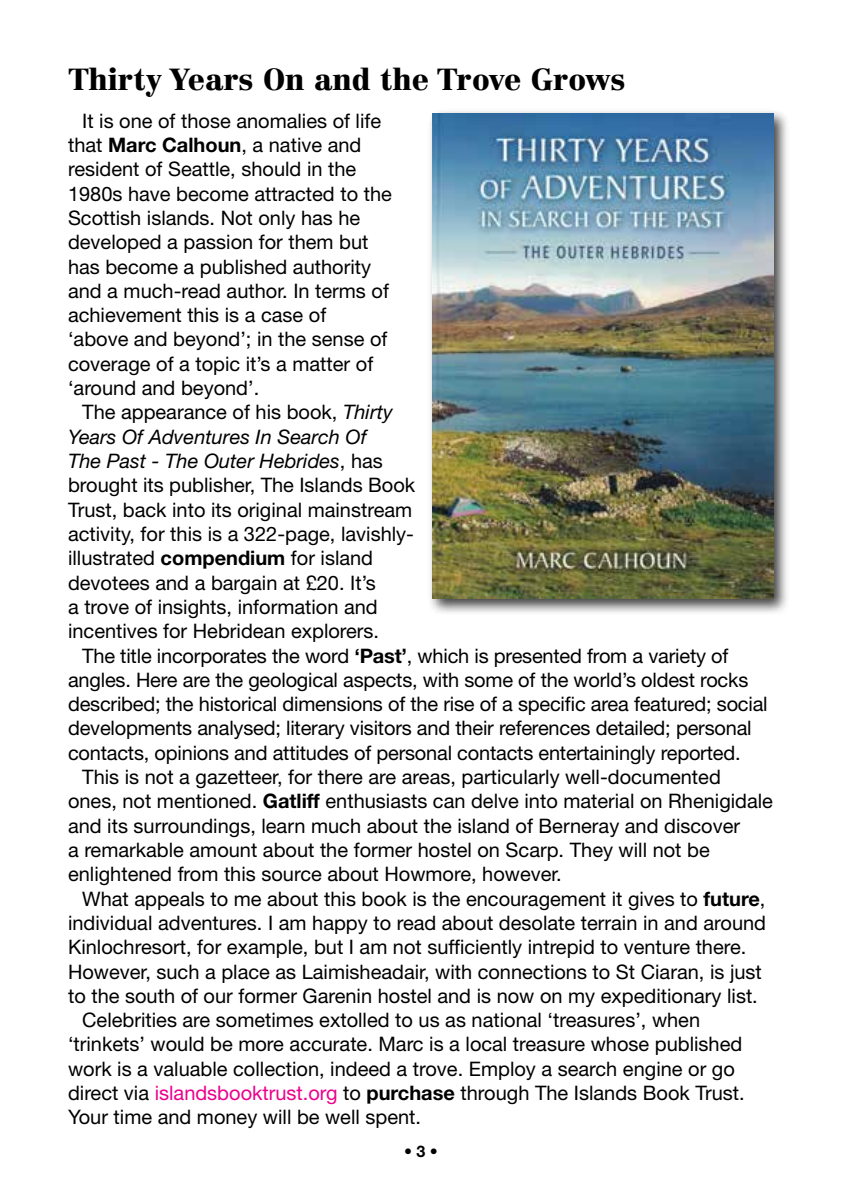
<style>
.page{position:relative;width:842px;height:1191px;background:#fff}
.page>*{position:absolute;margin:0;border:0;box-sizing:border-box;transform-origin:0 0}
.t1{font:900 30px "Centennial LT Std";color:#000}
.t2{font:20px/24.4px "Helvetica Neue LT Std";color:#000}
.t3{font:700 16px "Helvetica Neue LT Std";color:#000}
.s1{font-weight:700}
.s2{font-style:italic}
.s3{color:#ec008c}
</style>
<div class="page">
<div style="left:427px;top:108px;width:364px;height:507px;background:#000;opacity:.75"></div>
<img style="left:432px;top:113px;width:342px;height:486px">
<h1 class="t1" style="left:68px;top:61px;width:559px">Thirty Years On and the Trove Grows</h1>
<p class="t2" style="left:68px;top:108px;width:325px;text-indent:14px">It is one of those anomalies of life that <span class="s1">Marc Calhoun</span>, a native and resident of Seattle, should in the<br>1980s have become attracted to the<br>Scottish islands. Not only has he developed a passion for them but has become a published authority and a much-read author. In terms of achievement this is a case of<br>‘above and beyond’; in the sense of coverage of a topic it’s a matter of ‘around and beyond’.</p>
<p class="t2" style="left:68px;top:400px;width:349px;text-indent:14px">The appearance of his book, <span class="s2">Thirty Years Of Adventures In Search Of<br>The Past - The Outer Hebrides</span>, has brought its publisher, The Islands Book Trust, back into its original mainstream activity, for this is a 322-page, lavishly&shy;illustrated <span class="s1">compendium</span> for island devotees and a bargain at £20. It’s<br>a trove of insights, information and incentives for Hebridean explorers.</p>
<p class="t2" style="left:82px;top:643px;width:648px">The title incorporates the word <span class="s1">‘Past’</span>, which is presented from a variety of</p>
<p class="t2" style="left:68px;top:667px;width:682px">angles. Here are the geological aspects, with some of the world’s oldest rocks</p>
<p class="t2" style="left:68px;top:691px;width:701px">described; the historical dimensions of the rise of a specific area featured; social</p>
<p class="t2" style="left:68px;top:716px;width:685px">developments analysed; literary visitors and their references detailed; personal</p>
<p class="t2" style="left:68px;top:740px;width:674px">contacts, opinions and attitudes of personal contacts entertainingly reported.</p>
<p class="t2" style="left:82px;top:764px;width:640px">This is not a gazetteer, for there are areas, particularly well-documented</p>
<p class="t2" style="left:68px;top:788px;width:706px">ones, not mentioned. <span class="s1">Gatliff</span> enthusiasts can delve into material on Rhenigidale</p>
<p class="t2" style="left:68px;top:813px;width:673px">and its surroundings, learn much about the island of Berneray and discover</p>
<p class="t2" style="left:68px;top:837px;width:643px">a remarkable amount about the former hostel on Scarp. They will not be</p>
<p class="t2" style="left:68px;top:861px;width:495px">enlightened from this source about Howmore, however.</p>
<p class="t2" style="left:82px;top:886px;width:685px">What appeals to me about this book is the encouragement it gives to <span class="s1">future</span>,</p>
<p class="t2" style="left:68px;top:910px;width:699px">individual adventures. I am happy to read about desolate terrain in and around</p>
<p class="t2" style="left:68px;top:934px;width:680px">Kinlochresort, for example, but I am not sufficiently intrepid to venture there.</p>
<p class="t2" style="left:68px;top:959px;width:695px">However, such a place as Laimisheadair, with connections to St Ciaran, is just</p>
<p class="t2" style="left:68px;top:983px;width:691px">to the south of our former Garenin hostel and is now on my expeditionary list.</p>
<p class="t2" style="left:82px;top:1007px;width:619px">Celebrities are sometimes extolled to us as national ‘treasures’, when</p>
<p class="t2" style="left:68px;top:1031px;width:676px">‘trinkets’ would be more accurate. Marc is a local treasure whose published</p>
<p class="t2" style="left:68px;top:1056px;width:668px">work is a valuable collection, indeed a trove. Employ a search engine or go</p>
<p class="t2" style="left:68px;top:1080px;width:678px">direct via <span class="s3">islandsbooktrust.org</span> to <span class="s1">purchase</span> through The Islands Book Trust.</p>
<p class="t2" style="left:68px;top:1104px;width:355px">Your time and money will be well spent.</p>
<p class="t3" style="left:404px;top:1141px;width:35px">• 3 •</p>
</div>
